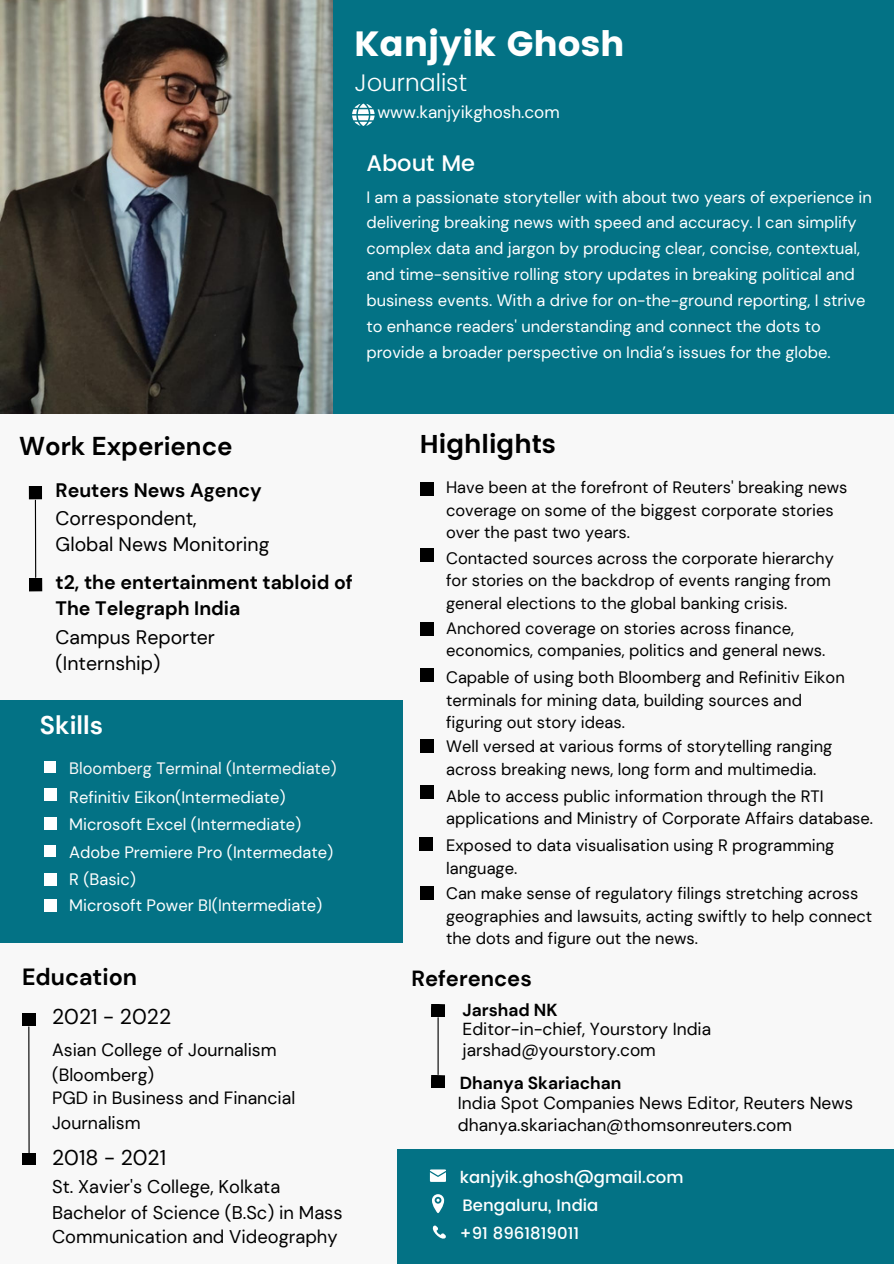
<style>
.page{position:relative;width:894px;height:1264px;background:#fff}
.page>*{position:absolute;margin:0;border:0;box-sizing:border-box;transform-origin:0 0}
.t1{font:34.95px "Poppins";color:#fff}
.t2{font:700 25.8px "DM Sans";color:#000}
.t3{font:600 25.8px "Poppins";color:#000}
.t4{font:700 25.5px "DM Sans";color:#fff}
.t5{font:300 24px "Poppins";color:#fff}
.t6{font:700 23.4px "DM Sans";color:#000}
.t7{font:500 22.5px "Poppins";color:#fff}
.t8{font:700 21.9px "DM Sans";color:#000}
.t9{font:21.3px "DM Sans";color:#000}
.t10{font:700 19.5px/26.5px "DM Sans";color:#000}
.t11{font:19.5px/26.5px "DM Sans";color:#000}
.t12{font:18.3px/24.8px "DM Sans";color:#000}
.t13{font:17.7px "DM Sans";color:#000}
.t14{font:17.4px "DM Sans";color:#000}
.t15{font:700 17.4px "DM Sans";color:#000}
.t16{font:17.1px "DM Sans";color:#fff}
.t17{font:16.5px/22.5px "DM Sans";color:#000}
.t18{font:16.5px/25.8px "DM Sans";color:#fff}
.t19{font:500 16.5px "Poppins";color:#fff}
.t20{font:16.5px "DM Sans";color:#f8f8f8}
</style>
<div class="page">
<div style="left:0;top:0;width:893px;height:1263px;background:#f8f8f8"></div>
<div style="left:330px;top:0;width:563px;height:413px;background:#037285"></div>
<img style="left:0;top:0;width:332px;height:413px">
<div style="left:398px;top:1149px;width:495px;height:114px;background:#037285"></div>
<hr style="left:28px;top:1026px;width:2px;height:126px;background:#000">
<hr style="left:437px;top:1017px;width:1px;height:57px;background:#000">
<div style="left:22px;top:1013px;width:14px;height:13px;background:#000"></div>
<div style="left:431px;top:1074px;width:14px;height:14px;background:#000"></div>
<div style="left:420px;top:482px;width:13px;height:14px;background:#000"></div>
<div style="left:22px;top:1153px;width:14px;height:11px;background:#000"></div>
<div style="left:431px;top:1003px;width:14px;height:14px;background:#000"></div>
<div style="left:420px;top:784px;width:13px;height:14px;background:#000"></div>
<svg style="left:432px;top:1225px;width:14px;height:14px"></svg>
<svg style="left:432px;top:1194px;width:12px;height:19px"></svg>
<svg style="left:430px;top:1169px;width:15px;height:12px"></svg>
<div style="left:420px;top:548px;width:13px;height:14px;background:#000"></div>
<div style="left:420px;top:668px;width:13px;height:13px;background:#000"></div>
<div style="left:420px;top:739px;width:13px;height:14px;background:#000"></div>
<div style="left:420px;top:886px;width:13px;height:14px;background:#000"></div>
<div style="left:0;top:700px;width:402px;height:242px;background:#037285"></div>
<div style="left:44px;top:760px;width:12px;height:12px;background:#fff"></div>
<div style="left:44px;top:789px;width:12px;height:12px;background:#fff"></div>
<div style="left:44px;top:845px;width:12px;height:11px;background:#fff"></div>
<div style="left:44px;top:873px;width:12px;height:12px;background:#fff"></div>
<div style="left:44px;top:899px;width:12px;height:12px;background:#fff"></div>
<hr style="left:35px;top:500px;width:1px;height:77px;background:#000">
<div style="left:28px;top:486px;width:14px;height:13px;background:#000"></div>
<div style="left:29px;top:578px;width:14px;height:13px;background:#000"></div>
<div style="left:419px;top:837px;width:13px;height:14px;background:#000"></div>
<div style="left:44px;top:817px;width:12px;height:12px;background:#fff"></div>
<div style="left:420px;top:622px;width:13px;height:13px;background:#000"></div>
<svg style="left:352px;top:103px;width:22px;height:23px"></svg>
<p class="t1" style="left:354px;top:24px;width:272px">Kanjyik Ghosh</p>
<p class="t5" style="left:354px;top:69px;width:114px">Journalist</p>
<p class="t16" style="left:377px;top:101px;width:184px">www.kanjyikghosh.com</p>
<p class="t7" style="left:366px;top:150px;width:110px">About Me</p>
<p class="t18" style="left:366px;top:184px;width:507px">I am a passionate storyteller with about two years of experience in delivering breaking news with speed and accuracy. I can simplify complex data and jargon by producing clear, concise, contextual, and time-sensitive rolling story updates in breaking political and business events. With a drive for on-the-ground reporting, I strive to enhance readers' understanding and connect the dots to provide a broader perspective on India’s issues for the globe.</p>
<p class="t2" style="left:19px;top:430px;width:215px">Work Experience</p>
<p class="t10" style="left:56px;top:477px;width:208px">Reuters News Agency</p>
<p class="t11" style="left:56px;top:505px;width:143px">Correspondent,</p>
<p class="t11" style="left:56px;top:531px;width:215px">Global News Monitoring</p>
<p class="t10" style="left:56px;top:569px;width:299px">t2, the entertainment tabloid of<br>The Telegraph India</p>
<h5 class="t11" style="left:56px;top:623px;width:161px">Campus Reporter (Internship)</h5>
<p class="t4" style="left:40px;top:708px;width:65px">Skills</p>
<h5 class="t20" style="left:69px;top:757px;width:269px">Bloomberg Terminal (Intermediate)</h5>
<p class="t18" style="left:69px;top:784px;width:218px">Refinitiv Eikon(Intermediate)</p>
<p class="t18" style="left:69px;top:811px;width:234px">Microsoft Excel (Intermediate)</p>
<p class="t18" style="left:69px;top:839px;width:266px">Adobe Premiere Pro (Intermedate)</p>
<p class="t18" style="left:69px;top:866px;width:68px">R (Basic)</p>
<p class="t18" style="left:69px;top:892px;width:254px">Microsoft Power BI(Intermediate)</p>
<h1 class="t6" style="left:22px;top:961px;width:117px">Education</h1>
<p class="t9" style="left:52px;top:1003px;width:121px">2021 - 2022</p>
<p class="t13" style="left:52px;top:1038px;width:226px">Asian College of Journalism</p>
<h4 class="t13" style="left:52px;top:1063px;width:103px">(Bloomberg)</h4>
<p class="t13" style="left:52px;top:1086px;width:245px">PGD in Business and Financial</p>
<h2 class="t13" style="left:52px;top:1111px;width:90px">Journalism</h2>
<h2 class="t9" style="left:52px;top:1144px;width:116px">2018 - 2021</h2>
<h6 class="t12" style="left:52px;top:1174px;width:230px">St. Xavier's College, Kolkata</h6>
<h3 class="t12" style="left:52px;top:1199px;width:292px">Bachelor of Science (B.Sc) in Mass<br>Communication and Videography</h3>
<p class="t3" style="left:420px;top:429px;width:137px">Highlights</p>
<p class="t17" style="left:446px;top:476px;width:403px">Have been at the forefront of Reuters' breaking news coverage on some of the biggest corporate stories over the past two years.</p>
<h2 class="t17" style="left:446px;top:547px;width:389px">Contacted sources across the corporate hierarchy for stories on the backdrop of events ranging from general elections to the global banking crisis.</h2>
<p class="t17" style="left:446px;top:617px;width:380px">Anchored coverage on stories across finance, economics, companies, politics and general news.</p>
<p class="t17" style="left:446px;top:666px;width:400px">Capable of using both Bloomberg and Refinitiv Eikon terminals for mining data, building sources and figuring out story ideas.</p>
<p class="t17" style="left:446px;top:735px;width:387px">Well versed at various forms of storytelling ranging across breaking news, long form and multimedia.</p>
<p class="t17" style="left:446px;top:784px;width:428px">Able to access public information through the RTI applications and Ministry of Corporate Affairs database.</p>
<p class="t17" style="left:446px;top:834px;width:389px">Exposed to data visualisation using R programming language.</p>
<h6 class="t17" style="left:446px;top:882px;width:427px">Can make sense of regulatory filings stretching across geographies and lawsuits, acting swiftly to help connect the dots and figure out the news.</h6>
<p class="t8" style="left:411px;top:963px;width:122px">References</p>
<h2 class="t15" style="left:462px;top:999px;width:96px">Jarshad NK</h2>
<h4 class="t14" style="left:462px;top:1038px;width:195px">jarshad@yourstory.com</h4>
<p class="t14" style="left:462px;top:1017px;width:250px">Editor-in-chief, Yourstory India</p>
<p class="t15" style="left:460px;top:1071px;width:163px">Dhanya Skariachan</p>
<p class="t14" style="left:458px;top:1092px;width:397px">India Spot Companies News Editor, Reuters News</p>
<p class="t14" style="left:458px;top:1113px;width:335px">dhanya.skariachan@thomsonreuters.com</p>
<p class="t19" style="left:460px;top:1167px;width:225px">kanjyik.ghosh@gmail.com</p>
<p class="t19" style="left:460px;top:1223px;width:121px">+91 8961819011</p>
<p class="t19" style="left:462px;top:1195px;width:137px">Bengaluru, India</p>
</div>
